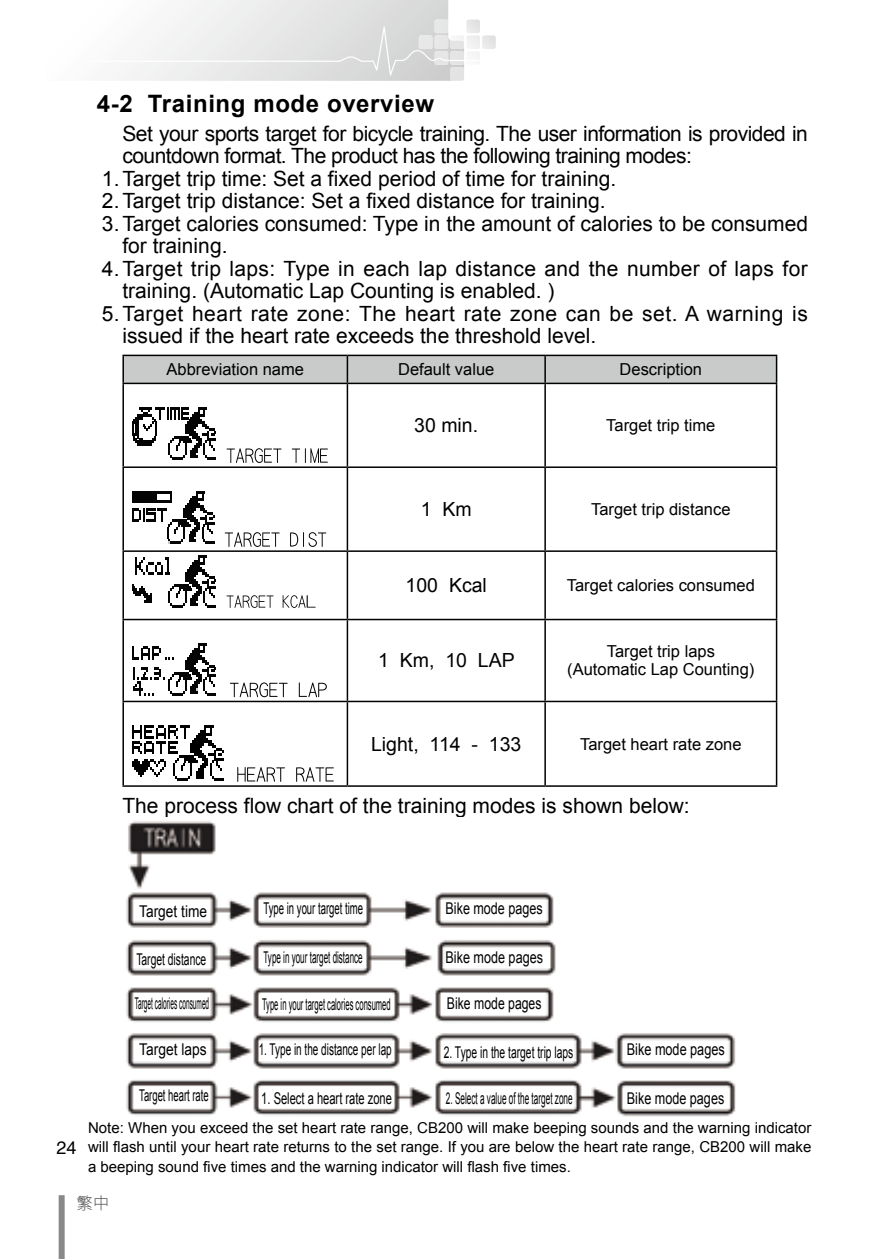
<style>
.page{position:relative;width:893px;height:1259px;background:#fff}
.page>*{position:absolute;margin:0;border:0;box-sizing:border-box;transform-origin:0 0}
.t1{font:700 24px "Arial";letter-spacing:.025em;color:#000}
.t2{font:21px "Arial";color:#000}
.t3{font:21px "Arial";letter-spacing:-.025em;color:#000}
.t4{font:21px "Arial";letter-spacing:.025em;color:#000}
.t5{font:19.5px "Arial";color:#000}
.t6{font:18px "Helvetica";color:#000}
.t7{font:16.5px/18px "Arial";color:#000;text-align:center}
.t8{font:16.5px "DF Hei Lt HK BF";color:#595757}
.t9{font:16.2px "Arial";color:#000;scale:.78 1}
.t10{font:16.2px "Arial";color:#000;scale:.64 1}
.t11{font:16.2px "Arial";color:#000;scale:.47 1}
.t12{font:16.2px "Arial";color:#000;scale:.51 1}
.t13{font:16.2px "Arial";color:#000;scale:.62 1}
.t14{font:16.2px "Arial";color:#000;scale:.5 1}
.t15{font:16.2px "Arial";color:#000;scale:.4 1}
.t16{font:16.2px "Arial";color:#000;scale:.69 1}
.t17{font:16.2px "Arial";color:#000;scale:.85 1}
.t18{font:16.2px "Arial";color:#000;scale:.59 1}
.t19{font:16.2px "Arial";color:#000;scale:.58 1}
.t20{font:16.2px "Arial";color:#000;scale:.75 1}
.t21{font:15px/19.5px "Arial";color:#000;text-align:justify}
</style>
<div class="page">
<div style="left:59px;top:1195px;width:6px;height:64px;background:#898989"></div>
<svg style="left:122px;top:0;width:374px;height:81px"></svg>
<hr style="left:122px;top:356px;width:2px;height:27px;background:#000">
<hr style="left:122px;top:355px;width:225px;height:1px;background:#000">
<svg style="left:123px;top:355px;width:654px;height:28px;background:#bebfbf"></svg>
<hr style="left:545px;top:355px;width:232px;height:1px;background:#000">
<hr style="left:122px;top:384px;width:2px;height:82px;background:#000">
<hr style="left:122px;top:383px;width:225px;height:1px;background:#000">
<hr style="left:347px;top:384px;width:1px;height:82px;background:#000">
<hr style="left:347px;top:383px;width:198px;height:1px;background:#000">
<hr style="left:544px;top:384px;width:2px;height:82px;background:#000">
<hr style="left:776px;top:384px;width:1px;height:82px;background:#000">
<hr style="left:545px;top:383px;width:232px;height:1px;background:#000">
<hr style="left:122px;top:468px;width:2px;height:82px;background:#000">
<hr style="left:122px;top:466px;width:225px;height:2px;background:#000">
<hr style="left:347px;top:468px;width:1px;height:82px;background:#000">
<hr style="left:347px;top:466px;width:198px;height:2px;background:#000">
<hr style="left:544px;top:468px;width:2px;height:82px;background:#000">
<hr style="left:776px;top:468px;width:1px;height:82px;background:#000">
<hr style="left:545px;top:466px;width:232px;height:2px;background:#000">
<hr style="left:122px;top:552px;width:2px;height:67px;background:#000">
<hr style="left:122px;top:550px;width:225px;height:2px;background:#000">
<hr style="left:347px;top:552px;width:1px;height:67px;background:#000">
<hr style="left:347px;top:550px;width:198px;height:2px;background:#000">
<hr style="left:544px;top:552px;width:2px;height:67px;background:#000">
<hr style="left:776px;top:552px;width:1px;height:67px;background:#000">
<hr style="left:545px;top:550px;width:232px;height:2px;background:#000">
<hr style="left:122px;top:620px;width:2px;height:80px;background:#000">
<hr style="left:122px;top:619px;width:225px;height:1px;background:#000">
<hr style="left:347px;top:620px;width:1px;height:80px;background:#000">
<hr style="left:347px;top:619px;width:198px;height:1px;background:#000">
<hr style="left:544px;top:620px;width:2px;height:80px;background:#000">
<hr style="left:776px;top:620px;width:1px;height:80px;background:#000">
<hr style="left:545px;top:619px;width:232px;height:1px;background:#000">
<hr style="left:122px;top:702px;width:2px;height:83px;background:#000">
<hr style="left:122px;top:700px;width:225px;height:2px;background:#000">
<hr style="left:122px;top:785px;width:225px;height:2px;background:#000">
<hr style="left:347px;top:702px;width:1px;height:83px;background:#000">
<hr style="left:347px;top:700px;width:198px;height:2px;background:#000">
<hr style="left:347px;top:785px;width:198px;height:2px;background:#000">
<hr style="left:544px;top:702px;width:2px;height:83px;background:#000">
<hr style="left:776px;top:702px;width:1px;height:83px;background:#000">
<hr style="left:545px;top:700px;width:232px;height:2px;background:#000">
<hr style="left:545px;top:785px;width:232px;height:2px;background:#000">
<svg style="left:132px;top:407px;width:84px;height:52px"></svg>
<svg style="left:227px;top:448px;width:54px;height:15px"></svg>
<svg style="left:292px;top:448px;width:36px;height:15px"></svg>
<svg style="left:132px;top:491px;width:82px;height:52px"></svg>
<svg style="left:225px;top:532px;width:55px;height:15px"></svg>
<svg style="left:290px;top:532px;width:36px;height:15px"></svg>
<svg style="left:132px;top:555px;width:84px;height:52px"></svg>
<svg style="left:227px;top:595px;width:47px;height:13px"></svg>
<svg style="left:283px;top:595px;width:33px;height:13px"></svg>
<svg style="left:132px;top:643px;width:84px;height:53px"></svg>
<svg style="left:230px;top:682px;width:58px;height:15px"></svg>
<svg style="left:299px;top:682px;width:28px;height:15px"></svg>
<svg style="left:237px;top:767px;width:48px;height:15px"></svg>
<svg style="left:296px;top:767px;width:38px;height:15px"></svg>
<svg style="left:132px;top:725px;width:91px;height:55px"></svg>
<img style="left:126px;top:821px;width:610px;height:296px">
<p class="t1" style="left:97px;top:87px;width:339px">4-2 Training mode overview</p>
<p class="t3" style="left:122px;top:119px;width:687px">Set your sports target for bicycle training. The user information is provided in</p>
<p class="t3" style="left:122px;top:142px;width:571px">countdown format. The product has the following training modes:</p>
<p class="t2" style="left:102px;top:164px;width:516px">1.Target trip time: Set a fixed period of time for training.</p>
<p class="t2" style="left:102px;top:187px;width:505px">2.Target trip distance: Set a fixed distance for training.</p>
<p class="t2" style="left:102px;top:209px;width:708px">3.Target calories consumed: Type in the amount of calories to be consumed</p>
<p class="t2" style="left:122px;top:232px;width:107px">for training.</p>
<p class="t2" style="left:102px;top:254px;width:707px">4.Target trip laps: Type in each lap distance and the number of laps for</p>
<p class="t2" style="left:122px;top:277px;width:433px">training. (Automatic Lap Counting is enabled. )</p>
<p class="t4" style="left:102px;top:299px;width:707px">5.Target heart rate zone: The heart rate zone can be set. A warning is</p>
<p class="t2" style="left:122px;top:322px;width:475px">issued if the heart rate exceeds the threshold level.</p>
<p class="t7" style="left:167px;top:361px;width:139px">Abbreviation name</p>
<p class="t7" style="left:398px;top:361px;width:98px">Default value</p>
<p class="t7" style="left:620px;top:361px;width:84px">Description</p>
<p class="t5" style="left:414px;top:413px;width:65px">30 min.</p>
<p class="t7" style="left:606px;top:416px;width:111px">Target trip time</p>
<p class="t5" style="left:421px;top:496px;width:52px">1 Km</p>
<p class="t7" style="left:591px;top:500px;width:141px">Target trip distance</p>
<p class="t5" style="left:406px;top:573px;width:83px">100 Kcal</p>
<p class="t7" style="left:567px;top:576px;width:189px">Target calories consumed</p>
<p class="t5" style="left:378px;top:648px;width:138px">1 Km, 10 LAP</p>
<p class="t7" style="left:567px;top:643px;width:189px">Target trip laps (Automatic Lap Counting)</p>
<p class="t5" style="left:371px;top:731px;width:152px">Light, 114 - 133</p>
<p class="t7" style="left:580px;top:735px;width:163px">Target heart rate zone</p>
<p class="t2" style="left:122px;top:792px;width:569px">The process flow chart of the training modes is shown below:</p>
<p class="t6" style="left:57px;top:1137px;width:22px">24</p>
<p class="t9" style="left:445px;top:897px;width:126px">Bike mode pages</p>
<p class="t9" style="left:445px;top:946px;width:127px">Bike mode pages</p>
<p class="t18" style="left:263px;top:898px;width:171px">Type in your target time</p>
<p class="t14" style="left:263px;top:946px;width:200px">Type in your target distance</p>
<p class="t11" style="left:262px;top:993px;width:275px">Type in your target calories consumed</p>
<p class="t13" style="left:259px;top:1039px;width:216px">1. Type in the distance per lap</p>
<p class="t16" style="left:261px;top:1088px;width:191px">1. Select a heart rate zone</p>
<p class="t17" style="left:139px;top:900px;width:81px">Target time</p>
<p class="t10" style="left:136px;top:949px;width:111px">Target distance</p>
<p class="t15" style="left:135px;top:993px;width:188px">Target calories consumed</p>
<p class="t17" style="left:139px;top:1038px;width:81px">Target laps</p>
<p class="t19" style="left:139px;top:1084px;width:121px">Target heart rate</p>
<p class="t20" style="left:447px;top:993px;width:128px">Bike mode pages</p>
<p class="t10" style="left:444px;top:1041px;width:204px">2. Type in the target trip laps</p>
<p class="t12" style="left:446px;top:1087px;width:250px">2. Select a value of the target zone</p>
<p class="t21" style="left:88px;top:1118px;width:725px">Note: When you exceed the set heart rate range, CB200 will make beeping sounds and the warning indicator will flash until your heart rate returns to the set range. If you are below the heart rate range, CB200 will make a beeping sound five times and the warning indicator will flash five times.</p>
<p class="t9" style="left:627px;top:1039px;width:127px">Bike mode pages</p>
<p class="t9" style="left:627px;top:1087px;width:127px">Bike mode pages</p>
<p class="t8" style="left:76px;top:1195px;width:34px">繁中</p>
</div>
